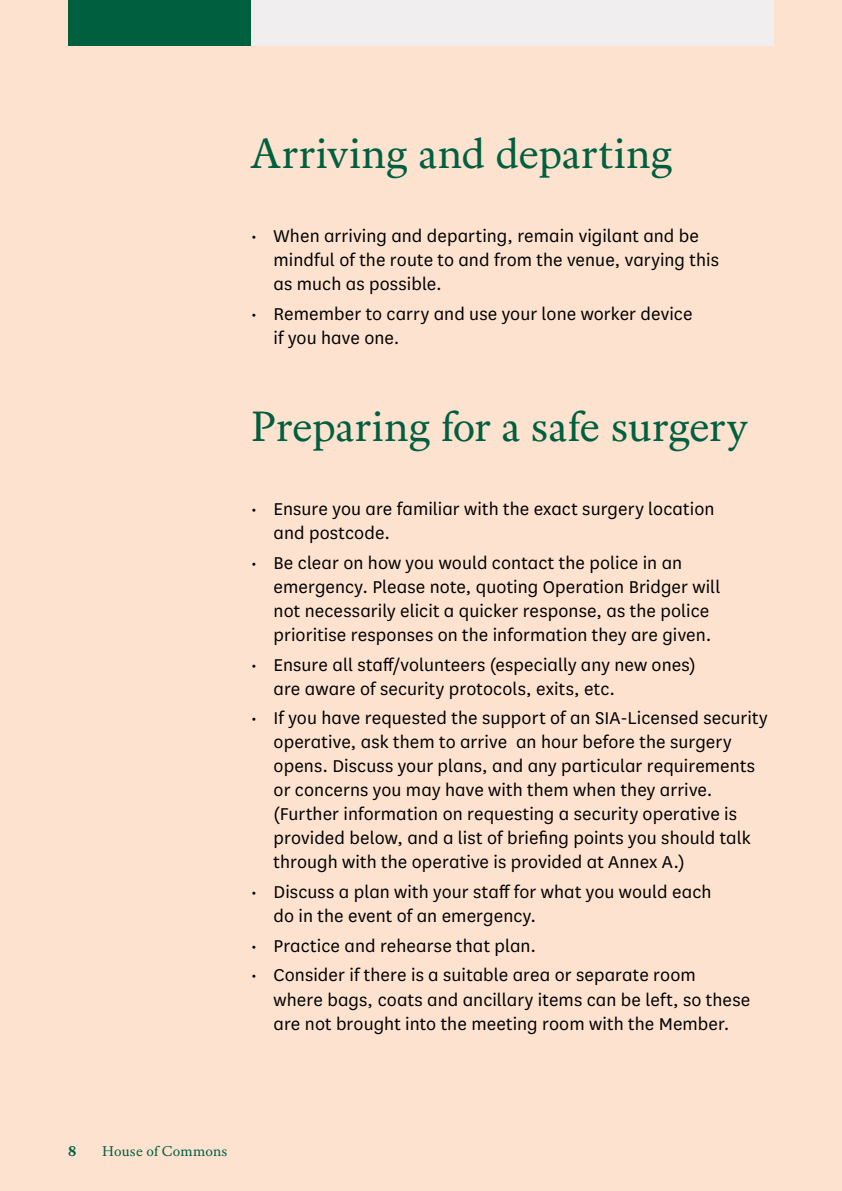
<style>
.page{position:relative;width:842px;height:1191px;background:#fde2cf}
.page>*{position:absolute;margin:0;border:0;box-sizing:border-box;transform-origin:0 0}
.HoC_Ganymede_-_Secti{font:42px "Parliament";color:#005f3f}
.t1{font:20px/24px "National LFSN Book";letter-spacing:.005em;color:#000}
.t2{font:14px "Parliament";letter-spacing:.01em;color:#005f3f}
.t3{font:600 14px "Parliament";color:#005f3f}
</style>
<div class="page">
<div style="left:251px;top:0;width:523px;height:45px;background:#f0eeee"></div>
<div style="left:68px;top:0;width:183px;height:45px;background:#005f3f"></div>
<p class="HoC_Ganymede_-_Secti" style="left:251px;top:126px;width:423px">Arriving and departing</p>
<p class="t1" style="left:274px;top:223px;width:447px;text-indent:-23px">• When arriving and departing, remain vigilant and be mindful of the route to and from the venue, varying this as much as possible.</p>
<p class="t1" style="left:274px;top:301px;width:421px;text-indent:-23px">• Remember to carry and use your lone worker device if you have one.</p>
<p class="HoC_Ganymede_-_Secti" style="left:251px;top:400px;width:498px">Preparing for a safe surgery</p>
<p class="t1" style="left:274px;top:496px;width:442px;text-indent:-23px">• Ensure you are familiar with the exact surgery location and postcode.</p>
<p class="t1" style="left:274px;top:550px;width:448px;text-indent:-23px">• Be clear on how you would contact the police in an emergency. Please note, quoting Operation Bridger will not necessarily elicit a quicker response, as the police prioritise responses on the information they are given.</p>
<p class="t1" style="left:274px;top:651px;width:424px;text-indent:-23px">• Ensure all staff/volunteers (especially any new ones) are aware of security protocols, exits, etc.</p>
<p class="t1" style="left:274px;top:705px;width:496px;text-indent:-23px">• If you have requested the support of an SIA-Licensed security operative, ask them to arrive an hour before the surgery opens. Discuss your plans, and any particular requirements or concerns you may have with them when they arrive. (Further information on requesting a security operative is provided below, and a list of briefing points you should talk through with the operative is provided at Annex A.)</p>
<p class="t1" style="left:274px;top:879px;width:439px;text-indent:-23px">• Discuss a plan with your staff for what you would each do in the event of an emergency.</p>
<p class="t1" style="left:251px;top:932px;width:287px">• Practice and rehearse that plan.</p>
<p class="t1" style="left:274px;top:962px;width:478px;text-indent:-23px">• Consider if there is a suitable area or separate room<br>where bags, coats and ancillary items can be left, so these are not brought into the meeting room with the Member.</p>
<p class="t3" style="left:68px;top:1142px;width:10px">8</p>
<p class="t2" style="left:102px;top:1142px;width:127px">House of Commons</p>
</div>
